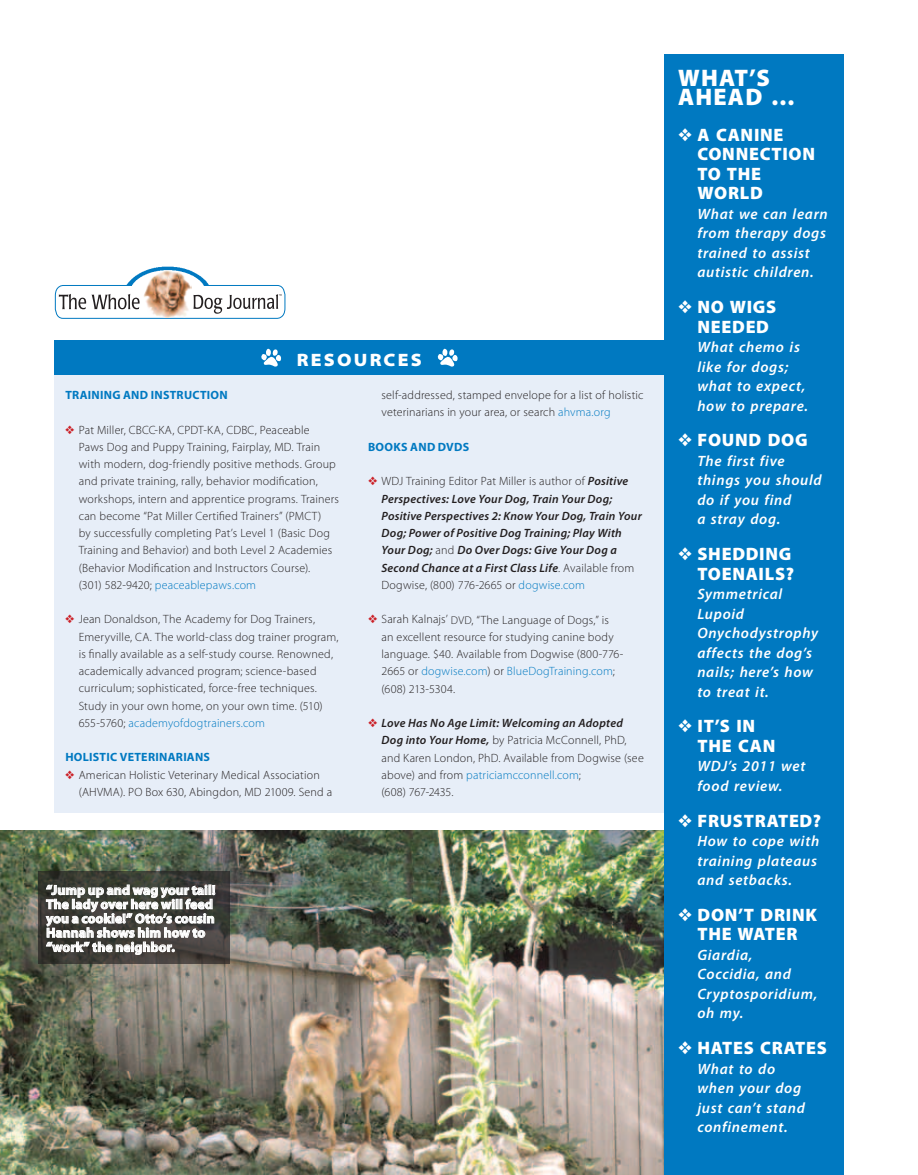
<style>
.page{position:relative;width:918px;height:1175px;background:#fff}
.page>*{position:absolute;margin:0;border:0;box-sizing:border-box;transform-origin:0 0}
.t1{font:900 24px/19.5px "Myriad Pro";letter-spacing:.05em;color:#fff}
.t2{font:900 18px/19.5px "Myriad Pro";letter-spacing:.04em;color:#fff}
.t3{font:900 semi-expanded 18px "Myriad Pro";letter-spacing:.12em;color:#fff}
.t4{font:italic 600 15px/19.5px "Myriad Pro";letter-spacing:.045em;color:#fff}
.t5{font:700 13.5px/14.2px "Myriad Pro";letter-spacing:.01em;color:#fff}
.t6{font:300 12px/17.2px "Myriad Pro";letter-spacing:.015em;color:#231f20}
.t7{font:italic 600 12px/17.2px "Myriad Pro";letter-spacing:.02em;color:#231f20}
.t8{font:700 12px "Myriad Pro";letter-spacing:.025em;color:#0079c1}
.s1{color:#cb2027}
.s2{color:#0079c1}
.s3{font-weight:300;font-style:normal}
.s4{font-weight:300;font-style:normal;color:#0079c1}
.s5{font-size:11.25px}
.s6{font-weight:600;font-style:italic}
</style>
<div class="page">
<div style="left:54px;top:340px;width:610px;height:473px;background:#e7eef8"></div>
<img style="left:127px;top:266px;width:82px;height:18px">
<svg style="left:54px;top:284px;width:232px;height:35px"></svg>
<img style="left:143px;top:269px;width:48px;height:48px">
<div style="left:54px;top:340px;width:610px;height:35px;background:#0079c1"></div>
<svg style="left:261px;top:349px;width:20px;height:18px"></svg>
<svg style="left:437px;top:349px;width:21px;height:18px"></svg>
<img style="left:0;top:830px;width:664px;height:344px">
<svg style="left:39px;top:871px;width:191px;height:93px"></svg>
<svg style="left:46px;top:884px;width:169px;height:71px"></svg>
<div style="left:664px;top:54px;width:180px;height:1120px;background:#0079c1"></div>
<h2 class="t3" style="left:297px;top:350px;width:126px">RESOURCES</h2>
<p class="t8" style="left:65px;top:387px;width:8px">TRAI</p>
<p class="t8" style="left:92px;top:387px;width:109px">NING AND INSTRUCTIO</p>
<p class="t8" style="left:220px;top:387px;width:10px">N</p>
<p class="t6" style="left:79px;top:421px;width:262px;text-indent:-14px"><span class="s1">❖</span> Pat Miller, CBCC-KA, CPDT-KA, CDBC, Peaceable<br>Paws Dog and Puppy Training, Fairplay, MD. Train with modern, dog-friendly positive methods. Group and private training, rally, behavior modification, workshops, intern and apprentice programs. Trainers can become “Pat Miller Certified Trainers” (PMCT)<br>by successfully completing Pat’s Level 1 (Basic Dog Training and Behavior) and both Level 2 Academies (Behavior Modification and I nstructors Course).<br>(301) 582-9420; <span class="s2">peaceablepaws.com</span></p>
<p class="t6" style="left:79px;top:610px;width:261px;text-indent:-14px"><span class="s1">❖</span> Jean Donaldson, The Academy for Dog Trainers, Emeryville, CA. The world-class dog trainer program, is finally available as a self-study course. Renowned, academically advanced program; science-based curriculum; sophisticated, force-free techniques.<br>Study in your own home, on your own time. (510)<br>655-5760; <span class="s2">academyofdogtrainers.com</span></p>
<p class="t8" style="left:65px;top:749px;width:138px">Holistic veterinarians</p>
<p class="t6" style="left:79px;top:766px;width:255px;text-indent:-14px"><span class="s1">❖</span> American Holistic Veterinary Medical Association (AHVMA). PO Box 630, Abingdon, MD 21009. Send a</p>
<p class="t6" style="left:382px;top:386px;width:264px">self-addressed, stamped envelope for a list of holistic veterinarians in your area, or search <span class="s2">ahvma.org</span></p>
<p class="t8" style="left:368px;top:439px;width:101px">books and dvds</p>
<p class="t7" style="left:382px;top:472px;width:262px;text-indent:-14px"><span class="s1">❖</span> <span class="s3">WDJ Training Editor Pat Miller is author of</span> Positive Perspectives: Love Your Dog, Train Your Dog; Positive Perspectives 2: Know Your Dog, Train Your Dog; Power of Positive Dog Training; Play With Your Dog; <span class="s3">and</span> Do Over Dogs: Give Your Dog a Second Chance at a First Class Life<span class="s3">. Available from Dogwise, (800) 776-2665 or</span> <span class="s4">dogwise.com</span></p>
<p class="t6" style="left:382px;top:611px;width:244px;text-indent:-13px"><span class="s1">❖</span> Sarah Kalnajs’ <span class="s5">DVD</span>, “The Language of Dogs,” is an excellent resource for studying canine body language. $40. Available from Dogwise (800-776- 2665 or <span class="s2">dogwise.com</span>) or <span class="s2">BlueDogTraining.com</span>; (608) 213-5304.</p>
<p class="t6" style="left:382px;top:714px;width:264px;text-indent:-14px"><span class="s1">❖</span> <span class="s6">Love Has No Age Limit: Welcoming an Adopted Dog into Your Home,</span> by Patricia McConnell, PhD, and Karen London, PhD. Available from Dogwise (see above) and from <span class="s2">patriciamcconnell.com</span>;<br>(608) 767-2435.</p>
<p class="t5" style="left:46px;top:882px;width:171px">“Jump up and wag your tail!<br>The lady over here will feed you a cookie!” Otto’s cousin<br>Hannah shows him how to “work” the neighbor.</p>
<h1 class="t1" style="left:678px;top:67px;width:119px">WHAT’S<br>AHEAD …</h1>
<h2 class="t2" style="left:697px;top:124px;width:119px;text-indent:-19px">❖ A CANINE<br>CONNECTION<br>TO THE<br>WORLD</h2>
<p class="t4" style="left:697px;top:204px;width:132px">What we can learn from therapy dogs trained to assist autistic children.</p>
<h2 class="t2" style="left:698px;top:296px;width:80px;text-indent:-19px">❖ NO WIGS<br>NEEDED</h2>
<p class="t4" style="left:697px;top:337px;width:112px">What chemo is like for dogs; what to expect, how to prepare.</p>
<h2 class="t2" style="left:678px;top:430px;width:131px">❖ FOUND DOG</h2>
<p class="t4" style="left:697px;top:450px;width:126px">The first five things you should do if you find<br>a stray dog.</p>
<h2 class="t2" style="left:678px;top:543px;width:117px;text-align:right">❖ SHEDDING<br>TOENAILS?</h2>
<p class="t4" style="left:697px;top:584px;width:122px">Symmetrical<br>Lupoid<br>Onychodystrophy affects the dog’s nails; here’s how to treat it.</p>
<h2 class="t2" style="left:698px;top:715px;width:79px;text-indent:-19px">❖IT’S IN<br>THE CAN</h2>
<p class="t4" style="left:697px;top:756px;width:110px">WDJ’s 2011 wet food review.</p>
<h2 class="t2" style="left:678px;top:810px;width:145px">❖ FRUSTRATED?</h2>
<p class="t4" style="left:697px;top:831px;width:123px">How to cope with training plateaus and setbacks.</p>
<h2 class="t2" style="left:678px;top:904px;width:140px;text-align:center">❖ DON’T DRINK<br>THE WATER</h2>
<p class="t4" style="left:697px;top:944px;width:121px">Giardia,<br>Coccidia, and<br>Cryptosporidium, oh my.</p>
<h2 class="t2" style="left:678px;top:1037px;width:150px">❖ HATES CRATES</h2>
<p class="t4" style="left:697px;top:1058px;width:109px">What to do when your dog just can’t stand confinement.</p>
</div>
